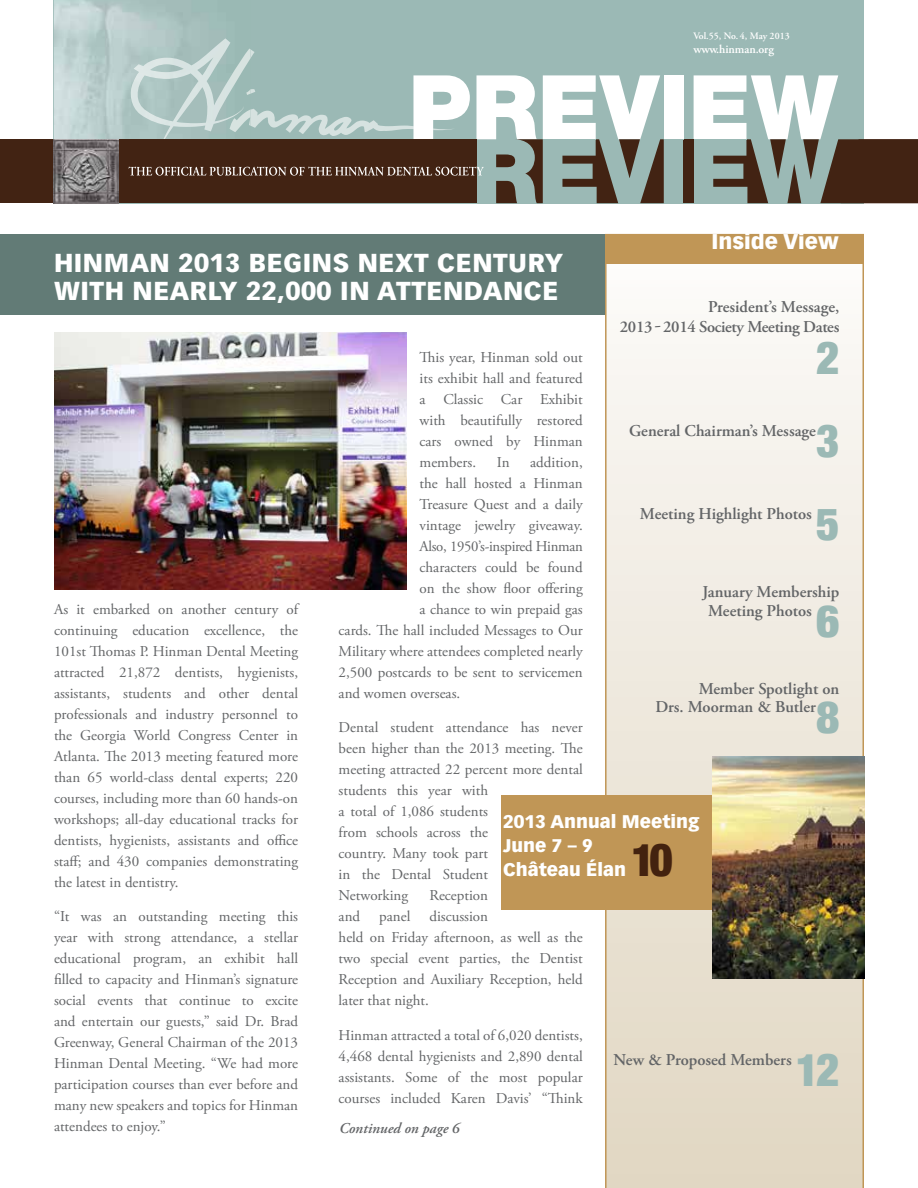
<style>
.page{position:relative;width:918px;height:1188px;background:#fff}
.page>*{position:absolute;margin:0;border:0;box-sizing:border-box;transform-origin:0 0}
.t1{font:900 condensed 45px "Helvetica Neue";color:#9bb9b5}
.t2{font:900 condensed 45px "Helvetica Neue";color:#43220f}
.t3{font:900 25.5px/28.5px "Vectora LH";letter-spacing:.02em;color:#fff}
.t4{font:900 21px "Vectora LH";color:#fff}
.t5{font:900 18px/24px "Vectora LH";color:#fff}
.t6{font:600 16.5px/19.5px "Adobe Garamond Pro";color:#636567}
.t7{font:600 16.5px/19.5px "Adobe Garamond Pro";letter-spacing:-.02em;color:#636567;text-align:right}
.t8{font:15px/21px "Adobe Garamond Pro";color:#636567;text-align:justify}
.t9{font:15px "Adobe Garamond Pro";letter-spacing:-.02em;color:#636567}
.t10{font:italic 600 15px "Adobe Garamond Pro";color:#636567}
.t11{font:600 12px "Adobe Garamond Pro";color:#fff}
.t12{font:600 9.9px "Adobe Garamond Pro";color:#fff}
</style>
<div class="page">
<img style="left:54px;top:332px;width:352px;height:257px">
<div style="left:54px;top:0;width:810px;height:203px;background:#9bb9b5"></div>
<img style="left:54px;top:0;width:146px;height:139px">
<div style="left:664px;top:75px;width:19px;height:64px;background:#fff"></div>
<div style="left:683px;top:139px;width:11px;height:64px;background:#422313"></div>
<img style="left:128px;top:38px;width:122px;height:11px">
<div style="left:0;top:139px;width:476px;height:64px;background:#422313"></div>
<img style="left:54px;top:139px;width:64px;height:64px">
<svg style="left:128px;top:49px;width:536px;height:154px"></svg>
<svg style="left:694px;top:75px;width:224px;height:128px"></svg>
<div style="left:0;top:234px;width:606px;height:81px;background:#627b76"></div>
<svg style="left:605px;top:263px;width:259px;height:925px"></svg>
<div style="left:605px;top:234px;width:259px;height:29px;background:#c09656"></div>
<div style="left:502px;top:795px;width:362px;height:114px;background:#c09656"></div>
<img style="left:712px;top:756px;width:152px;height:223px">
<p class="t12" style="left:694px;top:30px;width:98px">Vol.55, No. 4, May 2013</p>
<p class="t11" style="left:694px;top:42px;width:82px">www.hinman.org</p>
<h3 class="t4" style="left:711px;top:228px;width:129px">Inside View</h3>
<h2 class="t3" style="left:54px;top:248px;width:511px">HINMAN 2013 BEGINS NEXT CENTURY<br>WITH NEARLY 22,000 in atten</h2>
<h2 class="t3" style="left:464px;top:277px;width:39px">dance</h2>
<p class="t7" style="left:620px;top:297px;width:221px">President’s Message,<br>2013 -2014 Society Meeting Dates</p>
<h1 class="t1" style="left:816px;top:321px;width:25px">2</h1>
<p class="t8" style="left:420px;top:347px;width:165px">This year, Hinman sold out its exhibit hall and featured a Classic Car Exhibit with beautifully restored cars owned by Hinman members.</p>
<p class="t6" style="left:629px;top:421px;width:188px">General Chairman’s Message</p>
<h1 class="t1" style="left:816px;top:404px;width:25px">3</h1>
<p class="t8" style="left:497px;top:452px;width:14px">In</p>
<p class="t8" style="left:530px;top:452px;width:54px">addition,</p>
<p class="t8" style="left:420px;top:473px;width:165px">the hall hosted a Hinman</p>
<p class="t8" style="left:420px;top:494px;width:165px">Treasure Quest and a daily</p>
<p class="t8" style="left:420px;top:515px;width:165px">vintage jewelry giveaway.</p>
<p class="t9" style="left:420px;top:537px;width:165px">Also, 1950’s-inspired Hinman</p>
<p class="t8" style="left:420px;top:557px;width:165px">characters could be found</p>
<p class="t8" style="left:420px;top:578px;width:165px">on the show floor offering</p>
<p class="t8" style="left:420px;top:599px;width:165px">a chance to win prepaid gas</p>
<p class="t8" style="left:339px;top:620px;width:246px">cards. The hall included Messages to Our</p>
<p class="t8" style="left:339px;top:641px;width:246px">Military where attendees completed nearly</p>
<p class="t8" style="left:339px;top:662px;width:246px">2,500 postcards to be sent to servicemen</p>
<p class="t8" style="left:339px;top:683px;width:123px">and women overseas.</p>
<p class="t8" style="left:339px;top:718px;width:246px;text-align:left">Dental student attendance has never been higher than the 2013 meeting. The meeting attracted 22 percent more dental students this year with<br>a total of 1,086 students<br>from schools across the<br>country. Many took part<br>in the Dental Student<br>Networking</p>
<p class="t6" style="left:640px;top:504px;width:174px">Meeting Highlight Photos</p>
<h1 class="t1" style="left:816px;top:487px;width:25px">5</h1>
<p class="t6" style="left:708px;top:582px;width:133px;text-indent:-6px">January Membership<br>Meeting Photos</p>
<p class="t8" style="left:54px;top:599px;width:246px">As it embarked on another century of continuing education excellence, the 101st Thomas P. Hinman Dental Meeting attracted 21,872 dentists, hygienists, assistants, students and other dental professionals and industry personnel to the Georgia World Congress Center in Atlanta. The 2013 meeting featured more than 65 world-class dental experts; 220 courses, including more than 60 hands-on workshops; all-day educational tracks for dentists, hygienists, assistants and office staff; and 430 companies demonstrating the latest in dentistry.</p>
<p class="t8" style="left:54px;top:906px;width:246px">“It was an outstanding meeting this year with strong attendance, a stellar educational program, an exhibit hall filled to capacity and Hinman’s signature social events that continue to excite and entertain our guests,” said Dr. Brad Greenway, General Chairman of the 2013<br>Hinman Dental Meeting. “We had more participation courses than ever before and many new speakers and topics for Hinman attendees to enjoy.”</p>
<h1 class="t1" style="left:816px;top:584px;width:25px">6</h1>
<p class="t6" style="left:655px;top:680px;width:186px;line-height:18px;text-indent:43px">Member Spotlight on<br>Drs. Moorman &amp; Butler</p>
<h1 class="t1" style="left:816px;top:680px;width:25px">8</h1>
<p class="t5" style="left:503px;top:810px;width:198px">2013 Annual Meeting<br>June 7 – 9<br>Château Élan</p>
<h1 class="t2" style="left:631px;top:823px;width:43px">10</h1>
<p class="t8" style="left:430px;top:886px;width:60px">Reception</p>
<p class="t8" style="left:339px;top:907px;width:246px;text-align:left;text-indent:91px">discussion<br>held on Friday afternoon, as well as the two special event parties, the Dentist<br>Reception and Auxiliary Reception, held later that night.</p>
<p class="t8" style="left:339px;top:1025px;width:246px">Hinman attracted a total of 6,020 dentists, 4,468 dental hygienists and 2,890 dental assistants. Some of the most popular courses included Karen Davis’ “Think</p>
<p class="t8" style="left:339px;top:907px;width:23px">and</p>
<p class="t8" style="left:379px;top:907px;width:33px">panel</p>
<p class="t6" style="left:614px;top:1050px;width:180px">New &amp; Proposed Members</p>
<h1 class="t1" style="left:796px;top:1033px;width:45px">12</h1>
<p class="t10" style="left:339px;top:1119px;width:122px">Continued on page 6</p>
</div>
